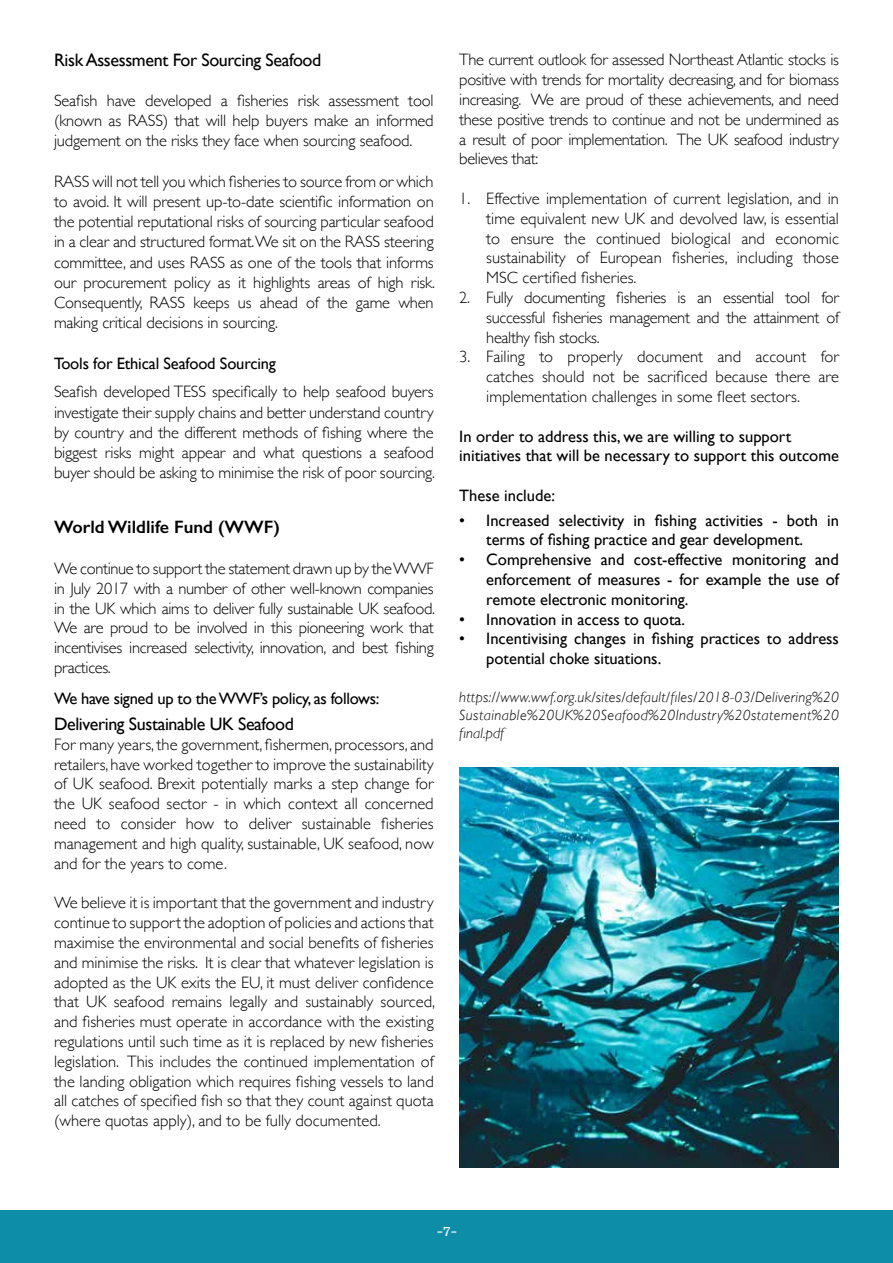
<style>
.page{position:relative;width:893px;height:1263px;background:#fff}
.page>*{position:absolute;margin:0;border:0;box-sizing:border-box;transform-origin:0 0}
.t1{font:18px "Gill Sans";letter-spacing:-.02em;color:#000}
.t2{font:600 18px "Gill Sans";color:#000}
.t3{font:18px "Rasa";color:#fff}
.t4{font:300 16.5px/19.8px "Gill Sans";letter-spacing:-.01em;color:#000;text-align:justify}
.t5{font:16.5px/19.8px "Gill Sans";color:#000}
.t6{font:16.5px "Gill Sans";letter-spacing:-.02em;color:#000}
.t7{font:italic 300 15px/18px "Gill Sans";letter-spacing:.03em;color:#000;text-align:justify}
</style>
<div class="page">
<div style="left:0;top:1210px;width:893px;height:53px;background:#0d8da8"></div>
<img style="left:459px;top:767px;width:380px;height:400px">
<p class="t1" style="left:54px;top:50px;width:269px">Risk Assessment For Sourcing Seafood</p>
<p class="t4" style="left:54px;top:89px;width:381px;line-height:20.2px">Seafish have developed a fisheries risk assessment tool (known as RASS) that will help buyers make an informed judgement on the risks they face when sourcing seafood.</p>
<p class="t4" style="left:54px;top:170px;width:383px;line-height:20.2px">RASS will not tell you which fisheries to source from or which to avoid. It will present up-to-date scientific information on the potential reputational risks of sourcing particular seafood in a clear and structured format.We sit on the RASS steering committee, and uses RASS as one of the tools that informs our procurement policy as it highlights areas of high risk.<br>Consequently, RASS keeps us ahead of the game when making critical decisions in sourcing.</p>
<p class="t5" style="left:54px;top:353px;width:223px">Tools for Ethical Seafood Sourcing</p>
<p class="t4" style="left:54px;top:381px;width:383px;line-height:20.2px">Seafish developed TESS specifically to help seafood buyers investigate their supply chains and better understand country by country and the different methods of fishing where the biggest risks might appear and what questions a seafood buyer should be asking to minimise the risk of poor sourcing.</p>
<p class="t2" style="left:54px;top:516px;width:227px">World Wildlife Fund (WWF)</p>
<p class="t4" style="left:54px;top:558px;width:383px">We continue to support the statement drawn up by the WWF in July 2017 with a number of other well-known companies in the UK which aims to deliver fully sustainable UK seafood.<br>We are proud to be involved in this pioneering work that incentivises increased selectivity, innovation, and best fishing practices.</p>
<p class="t6" style="left:54px;top:688px;width:327px">We have signed up to the WWF’s policy, as follows:</p>
<p class="t1" style="left:54px;top:713px;width:241px">Delivering Sustainable UK Seafood</p>
<p class="t4" style="left:54px;top:734px;width:381px">For many years, the government, fishermen, processors, and retailers, have worked together to improve the sustainability of UK seafood. Brexit potentially marks a step change for the UK seafood sector - in which context all concerned need to consider how to deliver sustainable fisheries management and high quality, sustainable, UK seafood, now and for the years to come.</p>
<p class="t4" style="left:54px;top:892px;width:383px">We believe it is important that the government and industry continue to support the adoption of policies and actions that maximise the environmental and social benefits of fisheries and minimise the risks. It is clear that whatever legislation is adopted as the UK exits the EU, it must deliver confidence that UK seafood remains legally and sustainably sourced, and fisheries must operate in accordance with the existing regulations until such time as it is replaced by new fisheries legislation. This includes the continued implementation of the landing obligation which requires fishing vessels to land all catches of specified fish so that they count against quota (where quotas apply), and to be fully documented.</p>
<p class="t4" style="left:459px;top:49px;width:381px">The current outlook for assessed Northeast Atlantic stocks is positive with trends for mortality decreasing, and for biomass increasing. We are proud of these achievements, and need these positive trends to continue and not be undermined as a result of poor implementation. The UK seafood industry believes that:</p>
<p class="t4" style="left:486px;top:188px;width:354px;text-indent:-27px">1. Effective implementation of current legislation, and in time equivalent new UK and devolved law, is essential to ensure the continued biological and economic sustainability of European fisheries, including those MSC certified fisheries.</p>
<p class="t4" style="left:486px;top:287px;width:354px;text-indent:-27px">2. Fully documenting fisheries is an essential tool for successful fisheries management and the attainment of healthy fish stocks.</p>
<p class="t4" style="left:486px;top:346px;width:354px;text-indent:-27px">3. Failing to properly document and account for catches should not be sacrificed because there are implementation challenges in some fleet sectors.</p>
<p class="t5" style="left:459px;top:426px;width:381px">In order to address this, we are willing to support initiatives that will be necessary to support this outcome</p>
<p class="t5" style="left:459px;top:485px;width:97px">These include:</p>
<p class="t5" style="left:459px;top:510px;width:381px;text-align:center">• Increased selectivity in fishing activities - both in terms of fishing practice and gear development.</p>
<p class="t5" style="left:486px;top:550px;width:354px;text-align:justify;text-indent:-27px">• Comprehensive and cost-effective monitoring and enforcement of measures - for example the use of remote electronic monitoring.</p>
<p class="t5" style="left:459px;top:609px;width:227px">• Innovation in access to quota.</p>
<p class="t5" style="left:486px;top:629px;width:354px;text-indent:-27px">• Incentivising changes in fishing practices to address potential choke situations.</p>
<p class="t7" style="left:459px;top:688px;width:381px">https://www.wwf.org.uk/sites/default/files/2018-03/Delivering%20<br>Sustainable%20UK%20Seafood%20Industry%20statement%20 final.pdf</p>
<p class="t3" style="left:436px;top:1220px;width:23px">-7-</p>
</div>
